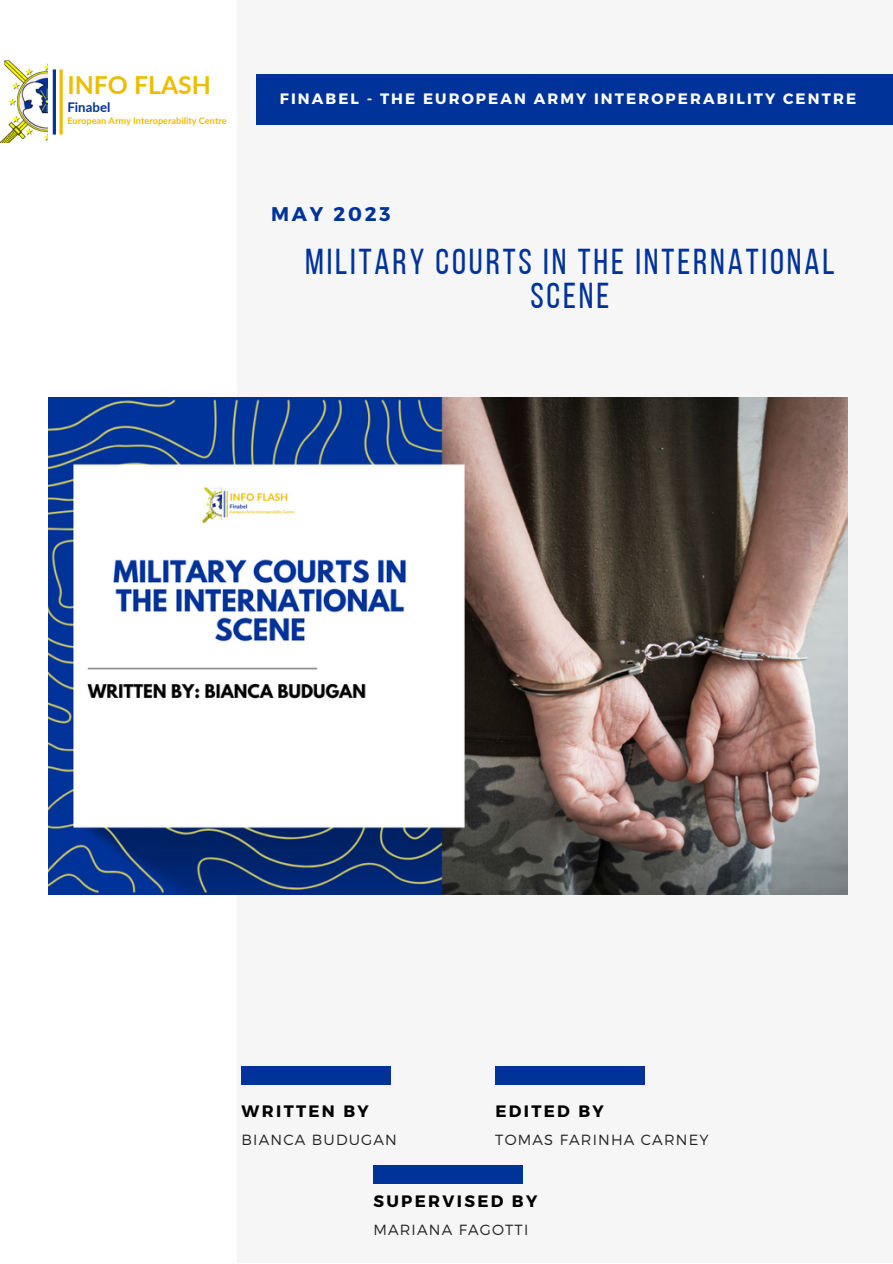
<style>
.page{position:relative;width:893px;height:1264px;background:#fff}
.page>*{position:absolute;margin:0;border:0;box-sizing:border-box;transform-origin:0 0}
.t1{font:35.85px/33.8px "Bebas Neue";letter-spacing:.08em;color:#039;text-align:center}
.t2{font:700 24.9px "Lato";color:#edbd00}
.t3{font:700 19.8px "Montserrat";letter-spacing:.14em;color:#039}
.t4{font:700 16.5px "Montserrat";letter-spacing:.14em;color:#000}
.t5{font:700 15px "Montserrat";letter-spacing:.14em;color:#fff}
.t6{font:300 14.7px "Montserrat";letter-spacing:.08em;color:#222}
.t7{font:700 13.35px "Lato";color:#039}
.t8{font:700 9.15px "Lato";color:#edbd00}
</style>
<div class="page">
<div style="left:0;top:0;width:892px;height:1262px;background:#f6f6f6"></div>
<div style="left:0;top:0;width:236px;height:1262px;background:#fff"></div>
<img style="left:48px;top:398px;width:799px;height:496px">
<div style="left:241px;top:1066px;width:150px;height:18px;background:#039"></div>
<div style="left:257px;top:74px;width:635px;height:51px;background:#039"></div>
<img style="left:0;top:60px;width:48px;height:83px">
<div style="left:16px;top:31px;width:64px;height:32px;background:#fff"></div>
<svg style="left:53px;top:69px;width:10px;height:66px"></svg>
<div style="left:495px;top:1066px;width:149px;height:18px;background:#039"></div>
<div style="left:373px;top:1165px;width:150px;height:18px;background:#039"></div>
<p class="t2" style="left:67px;top:69px;width:145px">INFO FLASH</p>
<p class="t8" style="left:67px;top:115px;width:161px">European Army Interoperability Centre</p>
<p class="t7" style="left:67px;top:99px;width:45px">Finabel</p>
<p class="t5" style="left:280px;top:89px;width:577px">FINABEL - THE EUROPEAN ARMY INTEROPERABILITY CENTRE</p>
<p class="t3" style="left:271px;top:201px;width:121px">MAY 2023</p>
<p class="t1" style="left:305px;top:248px;width:531px">MILITARY COURTS IN THE INTERNATIONAL<br>SCENE</p>
<p class="t4" style="left:242px;top:1100px;width:129px">WRITTEN BY</p>
<p class="t6" style="left:241px;top:1129px;width:157px">BIANCA BUDUGAN</p>
<p class="t4" style="left:495px;top:1100px;width:110px">EDITED BY</p>
<p class="t6" style="left:495px;top:1129px;width:215px">TOMAS FARINHA CARNEY</p>
<p class="t4" style="left:373px;top:1190px;width:165px">SUPERVISED BY</p>
<p class="t6" style="left:373px;top:1220px;width:156px">MARIANA FAGOTTI</p>
</div>
